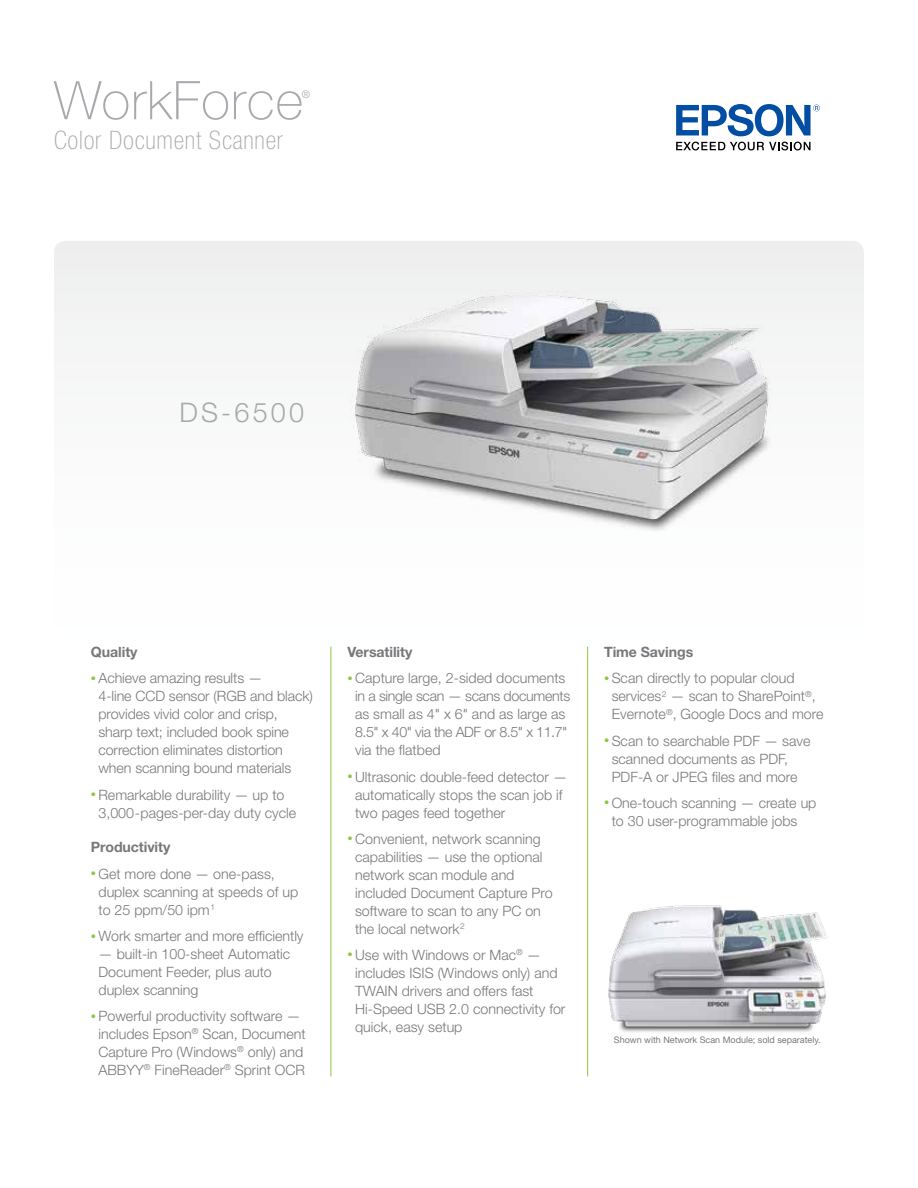
<style>
.page{position:relative;width:918px;height:1188px;background:#fff}
.page>*{position:absolute;margin:0;border:0;box-sizing:border-box;transform-origin:0 0}
.t1{font:100 53.25px "Helvetica Neue LT Std";letter-spacing:.02em;color:#a7a9ac}
.t2{font:300 27px "Helvetica Neue LT Std";letter-spacing:.115em;color:#a7a9ac}
.t3{font:100 condensed 25.5px "Helvetica Neue LT Std";letter-spacing:.03em;color:#a7a9ac}
.t4{font:300 14.25px/18px "Helvetica Neue LT Std";color:#77787b}
.t5{font:700 14.25px "Helvetica Neue LT Std";letter-spacing:-.005em;color:#77787b}
.t6{font:300 10.5px "Helvetica Neue";color:#a7a9ac}
.t7{font:9px "Helvetica Neue LT Std";color:#77787b}
.s1{font-weight:700;font-size:10.5px;color:#8dc63f}
</style>
<div class="page">
<svg style="left:54px;top:241px;width:810px;height:539px"></svg>
<svg style="left:676px;top:142px;width:135px;height:8px"></svg>
<svg style="left:676px;top:104px;width:144px;height:32px"></svg>
<hr style="left:657px;top:96px;width:183px;height:1px;background:#000">
<hr style="left:657px;top:207px;width:183px;height:1px;background:#000">
<hr style="left:331px;top:647px;width:1px;height:429px;background:#8dc63f">
<hr style="left:587px;top:647px;width:1px;height:429px;background:#8dc63f">
<img style="left:342px;top:283px;width:443px;height:260px">
<img style="left:608px;top:905px;width:221px;height:127px">
<h1 class="t1" style="left:54px;top:70px;width:251px">WorkForce</h1>
<p class="t6" style="left:302px;top:88px;width:10px">®</p>
<h3 class="t3" style="left:54px;top:126px;width:230px">Color Document Scanner</h3>
<h2 class="t2" style="left:180px;top:396px;width:126px">DS-6500</h2>
<p class="t5" style="left:91px;top:643px;width:48px">Quality</p>
<p class="t4" style="left:98px;top:669px;width:216px;text-indent:-7px"><span class="s1">•</span> Achieve amazing results —<br>4-line CCD sensor (RGB and black) provides vivid color and crisp, sharp text; included book spine correction eliminates distortion when scanning bound materials</p>
<p class="t4" style="left:98px;top:785px;width:199px;text-indent:-7px"><span class="s1">•</span> Remarkable durability — up to<br>3,000-pages-per-day duty cycle</p>
<p class="t5" style="left:91px;top:838px;width:81px">Productivity</p>
<p class="t4" style="left:98px;top:865px;width:201px;text-indent:-7px"><span class="s1">•</span> Get more done — one-pass, duplex scanning at speeds of up to 25 ppm/50 ipm<sup>1</sup></p>
<p class="t4" style="left:91px;top:927px;width:214px"><span class="s1">•</span> Work smarter and more efficiently</p>
<p class="t4" style="left:98px;top:945px;width:193px">— built-in 100-sheet Automatic<br>Document Feeder, plus auto duplex scanning</p>
<p class="t4" style="left:91px;top:1007px;width:216px;text-align:center"><span class="s1">•</span> Powerful productivity software — includes Epson<sup>®</sup> Scan, Document<br>Capture Pro (Windows<sup>®</sup> only) and<br>ABBYY<sup>®</sup> FineReader<sup>®</sup> Sprint OCR</p>
<p class="t5" style="left:348px;top:643px;width:66px">Versatility</p>
<p class="t4" style="left:355px;top:669px;width:217px;text-indent:-7px"><span class="s1">•</span> Capture large, 2-sided documents in a single scan — scans documents as small as 4" x 6" and as large as<br>8.5" x 40" via the ADF or 8.5" x 11.7" via the flatbed</p>
<p class="t4" style="left:355px;top:767px;width:214px;text-indent:-7px"><span class="s1">•</span> Ultrasonic double-feed detector — automatically stops the scan job if two pages feed together</p>
<p class="t4" style="left:355px;top:829px;width:199px;text-indent:-7px"><span class="s1">•</span> Convenient, network scanning capabilities — use the optional network scan module and included Document Capture Pro software to scan to any PC on the local network<sup>2</sup></p>
<p class="t4" style="left:355px;top:945px;width:212px;text-indent:-8px"><span class="s1">•</span> Use with Windows or Mac<sup>®</sup> — includes ISIS (Windows only) and<br>TWAIN drivers and offers fast<br>Hi-Speed USB 2.0 connectivity for quick, easy setup</p>
<p class="t5" style="left:604px;top:643px;width:91px">Time Savings</p>
<p class="t4" style="left:612px;top:669px;width:213px;text-indent:-7px"><span class="s1">•</span> Scan directly to popular cloud services<sup>2</sup> — scan to SharePoint<sup>®</sup>,<br>Evernote<sup>®</sup>, Google Docs and more</p>
<p class="t4" style="left:612px;top:731px;width:200px;text-indent:-7px"><span class="s1">•</span> Scan to searchable PDF — save scanned documents as PDF,<br>PDF-A or jpeg</p>
<p class="t4" style="left:712px;top:767px;width:87px">files and more</p>
<p class="t4" style="left:612px;top:793px;width:206px;text-indent:-7px"><span class="s1">•</span> One-touch scanning — create up to 30 user-programmable jobs</p>
<p class="t7" style="left:614px;top:1034px;width:208px">Shown with Network Scan Module; sold separately.</p>
</div>
